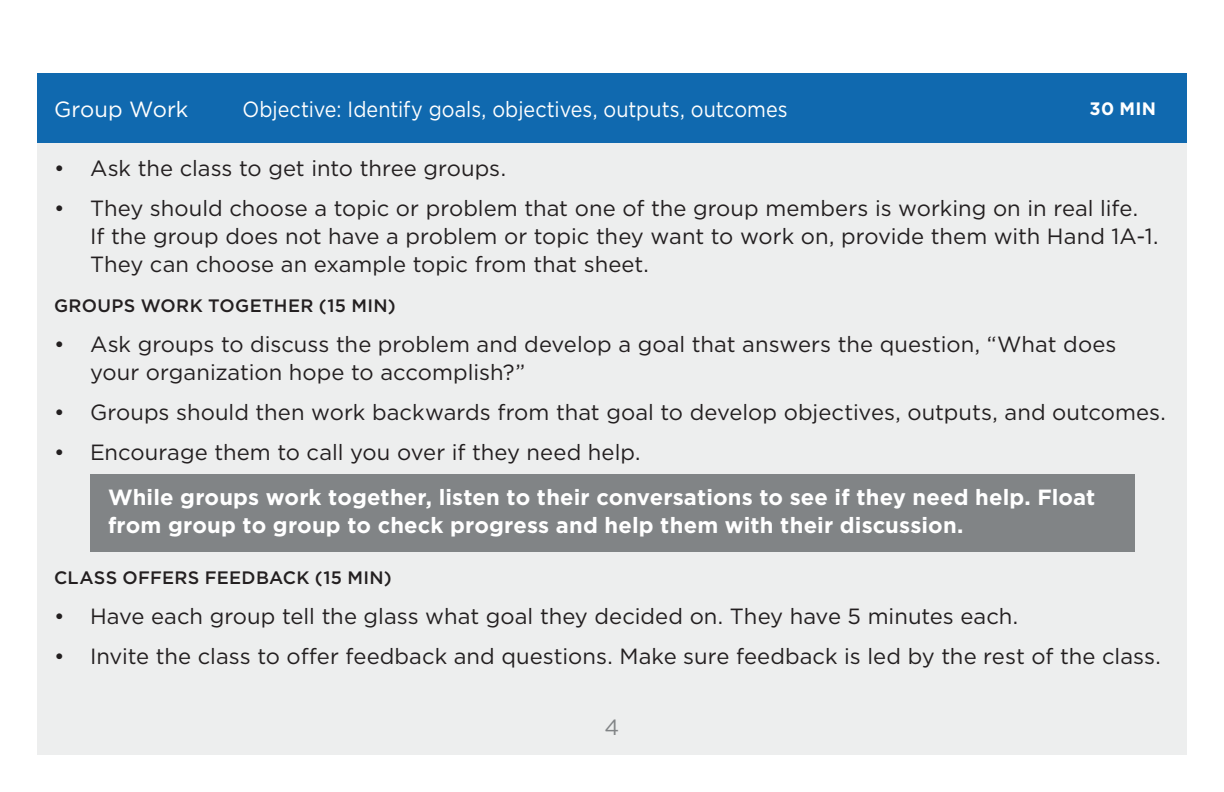
<style>
.page{position:relative;width:1224px;height:792px;background:#fff}
.page>*{position:absolute;margin:0;border:0;box-sizing:border-box;transform-origin:0 0}
.t1{font:22px/28px "Gotham";color:#231f20}
.t2{font:700 22px/28px "Gotham";letter-spacing:.005em;color:#fff}
.t3{font:22px "Gotham";color:#fff;scale:.9 1}
.t4{font:22px "Gotham";color:#fff}
.t5{font:22px "Gotham";color:#818486}
.t6{font:500 18px "Gotham";letter-spacing:.02em;color:#231f20}
.t7{font:700 18px "Gotham";color:#fff}
</style>
<div class="page">
<div style="left:37px;top:73px;width:1150px;height:682px;background:#edeeee"></div>
<div style="left:37px;top:73px;width:1150px;height:70px;background:#1069af"></div>
<div style="left:90px;top:474px;width:1044px;height:78px;background:#818486"></div>
<p class="t4" style="left:54px;top:95px;width:136px">Group Work</p>
<p class="t3" style="left:242px;top:95px;width:607px">Objective: Identify goals, objectives, outputs, outcomes</p>
<p class="t7" style="left:1090px;top:97px;width:68px">30 MIN</p>
<p class="t1" style="left:54px;top:154px;width:454px">• Ask the class to get into three groups.</p>
<p class="t1" style="left:90px;top:194px;width:1070px;text-indent:-36px">• They should choose a topic or problem that one of the group members is working on in real life.<br>If the group does not have a problem or topic they want to work on, provide them with Hand 1A-1.<br>They can choose an example topic from that sheet.</p>
<p class="t6" style="left:54px;top:294px;width:343px">GROUPS WORK TOGETHER (15 MIN)</p>
<p class="t1" style="left:90px;top:330px;width:1028px;text-indent:-36px">• Ask groups to discuss the problem and develop a goal that answers the question, “What does your organization hope to accomplish?”</p>
<p class="t1" style="left:54px;top:398px;width:1113px">• Groups should then work backwards from that goal to develop objectives, outputs, and outcomes.</p>
<p class="t1" style="left:54px;top:438px;width:588px">• Encourage them to call you over if they need help.</p>
<p class="t2" style="left:108px;top:483px;width:989px">While groups work together, listen to their conversations to see if they need help. Float from group to group to check progress and help them with their discussion.</p>
<p class="t6" style="left:54px;top:566px;width:339px">CLASS OFFERS FEEDBACK (15 MIN)</p>
<p class="t1" style="left:54px;top:602px;width:966px">• Have each group tell the glass what goal they decided on. They have 5 minutes each.</p>
<p class="t1" style="left:54px;top:642px;width:1108px">• Invite the class to offer feedback and questions. Make sure feedback is led by the rest of the class.</p>
<p class="t5" style="left:605px;top:713px;width:16px">4</p>
</div>
